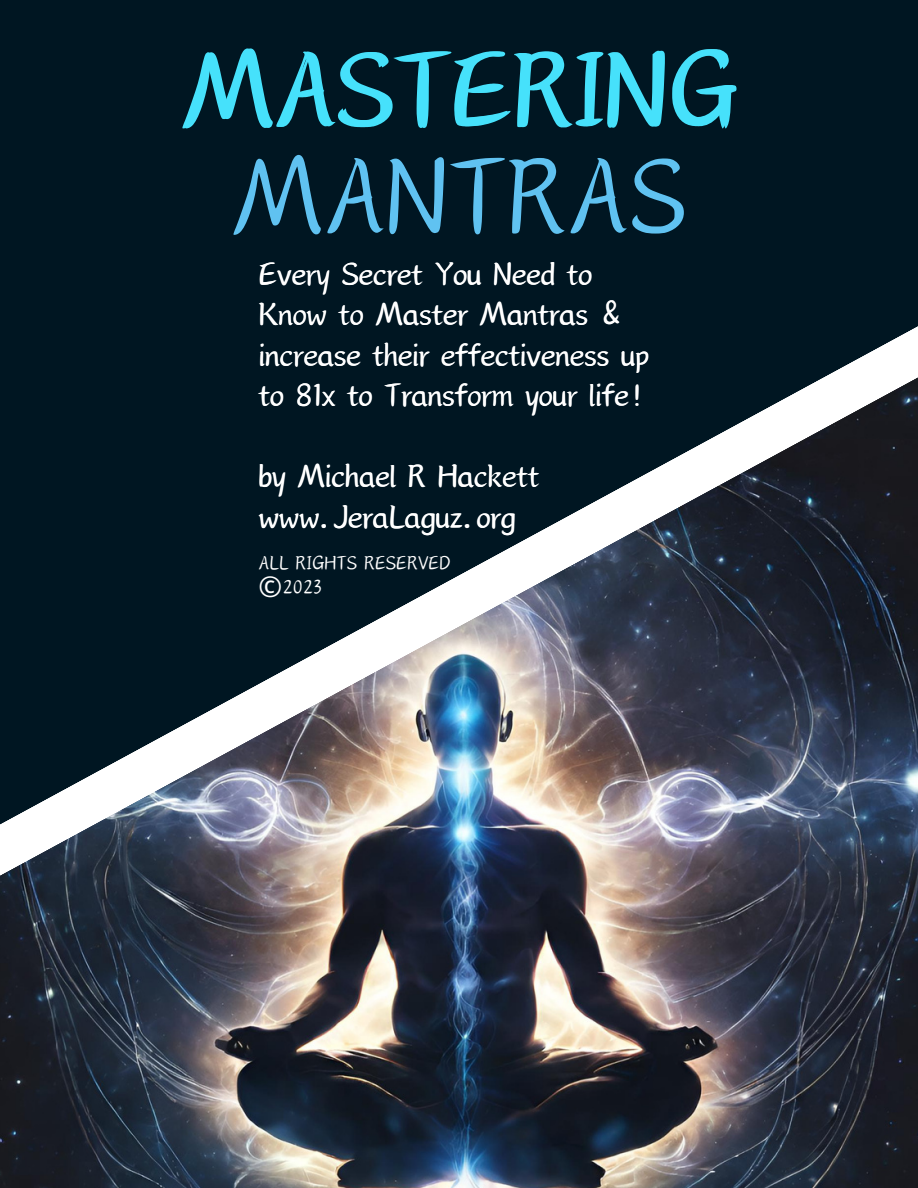
<style>
.page{position:relative;width:918px;height:1188px;background:#fff}
.page>*{position:absolute;margin:0;border:0;box-sizing:border-box;transform-origin:0 0}
.t1{font:160.8px "Canva Qinfu Calligraphy";color:#46e1fb}
.t2{font:160.8px "Canva Qinfu Calligraphy";color:#60c2f1}
.t3{font:48px/40.5px "Canva Qinfu Calligraphy";color:#fff}
.t4{font:28.65px/24.2px "Canva Qinfu Calligraphy";color:#fff}
.s1{font-family:"Noto Sans"}
</style>
<div class="page">
<img style="left:0;top:1072px;width:918px;height:116px">
<img style="left:0;top:0;width:918px;height:1072px">
<h1 class="t1" style="left:180px;top:18px;width:559px">MASTERING</h1>
<h1 class="t2" style="left:231px;top:125px;width:457px">MANTRAS</h1>
<h2 class="t3" style="left:259px;top:255px;width:335px">Every Secret You Need to</h2>
<h2 class="t3" style="left:259px;top:296px;width:366px">Know to Master Mantras &amp;</h2>
<p class="t3" style="left:259px;top:336px;width:392px">increase their effectiveness up</p>
<p class="t3" style="left:259px;top:377px;width:388px">to 81x to Transform your life!</p>
<p class="t3" style="left:259px;top:458px;width:282px">by Michael R Hackett www.JeraLaguz.org</p>
<p class="t4" style="left:259px;top:552px;width:194px">ALL RIGHTS RESERVED <span class="s1">©</span>2023</p>
</div>
